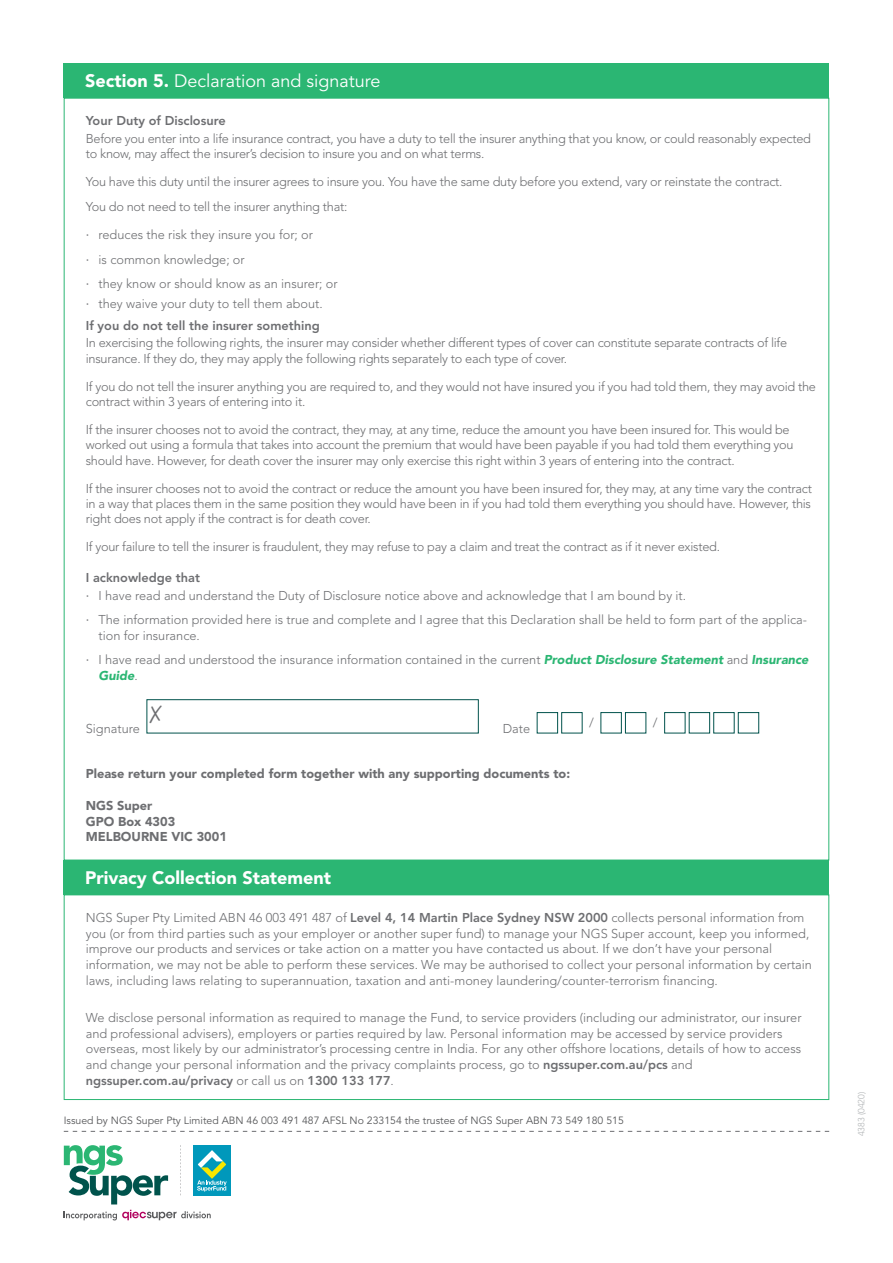
<style>
.page{position:relative;width:893px;height:1263px;background:#fff}
.page>*{position:absolute;margin:0;border:0;box-sizing:border-box;transform-origin:0 0}
.t1{font:18px "Avenir LT Std";color:#fff}
.t2{font:900 18px "Avenir LT Std";color:#fff}
.t3{font:300 12.75px/15.8px "Avenir LT Std";color:#6d6e71}
.t4{font:300 12.75px/15.3px "Avenir LT Std";letter-spacing:-.02em;color:#6d6e71}
.t5{font:900 12.75px/15.8px "Avenir LT Std";color:#6d6e71}
.t6{font:800 12.75px "Avenir LT Std";color:#6d6e71}
.t7{font:10.5px "Avenir LT Std";color:#58595b}
.t8{font:300 9px "Avenir LT Std";color:#b1b4b6}
.s1{font-weight:900}
.s2{font-weight:400}
.s3{font-weight:800}
.s4{font-weight:900;font-style:italic;color:#2bb673}
</style>
<div class="page">
<svg style="left:64px;top:1131px;width:765px;height:1px"></svg>
<div style="left:193px;top:1145px;width:38px;height:50px;background:#0098bb"></div>
<svg style="left:64px;top:1145px;width:104px;height:59px"></svg>
<svg style="left:180px;top:1145px;width:1px;height:50px"></svg>
<svg style="left:197px;top:1150px;width:30px;height:41px"></svg>
<svg style="left:64px;top:1210px;width:147px;height:10px"></svg>
<div style="left:147px;top:699px;width:332px;height:34px;border:1px solid #00524c"></div>
<div style="left:537px;top:712px;width:21px;height:21px;border:1px solid #00524c"></div>
<div style="left:561px;top:712px;width:21px;height:21px;border:1px solid #00524c"></div>
<div style="left:600px;top:712px;width:22px;height:21px;border:1px solid #00524c"></div>
<div style="left:625px;top:712px;width:21px;height:21px;border:1px solid #00524c"></div>
<div style="left:664px;top:712px;width:21px;height:21px;border:1px solid #00524c"></div>
<div style="left:689px;top:712px;width:21px;height:21px;border:1px solid #00524c"></div>
<div style="left:713px;top:712px;width:22px;height:21px;border:1px solid #00524c"></div>
<div style="left:738px;top:712px;width:21px;height:21px;border:1px solid #00524c"></div>
<div style="left:64px;top:64px;width:765px;height:34px;background:#2bb673"></div>
<div style="left:64px;top:894px;width:765px;height:206px;border:1px solid #2bb673"></div>
<div style="left:64px;top:860px;width:765px;height:34px;background:#2bb673"></div>
<h1 class="t1" style="left:85px;top:71px;width:297px"><span class="s1">Section 5.</span> Declaration and signature</h1>
<p class="t6" style="left:86px;top:113px;width:141px">Your Duty of Disclosure</p>
<p class="t4" style="left:86px;top:131px;width:727px">Before you enter into a life insurance contract, you have a duty to tell the insurer anything that you know, or could reasonably expected to know, may affect the insurer’s decision to insure you and on what terms.</p>
<p class="t4" style="left:86px;top:169px;width:698px;line-height:24.8px">You have this duty until the insurer agrees to insure you. You have the same duty before you extend, vary or reinstate the contract.<br>You do not need to tell the insurer anything that:</p>
<p class="t3" style="left:86px;top:223px;width:253px;line-height:24.3px"><span class="s2">·</span> reduces the risk they insure you for; or<br><span class="s2">·</span> is common knowledge; or<br><span class="s2">·</span> they know or should know as an insurer; or</p>
<p class="t3" style="left:86px;top:292px;width:238px;line-height:22.2px"><span class="s2">·</span> they waive your duty to tell them about.<br><span class="s3">If you do not tell the insurer something</span></p>
<p class="t4" style="left:86px;top:335px;width:703px">In exercising the following rights, the insurer may consider whether different types of cover can constitute separate contracts of life insurance. If they do, they may apply the following rights separately to each type of cover.</p>
<p class="t4" style="left:86px;top:379px;width:732px">If you do not tell the insurer anything you are required to, and they would not have insured you if you had told them, they may avoid the contract within 3 years of entering into it.</p>
<p class="t4" style="left:86px;top:422px;width:709px">If the insurer chooses not to avoid the contract, they may, at any time, reduce the amount you have been insured for. This would be worked out using a formula that takes into account the premium that would have been payable if you had told them everything you should have. However, for death cover the insurer may only exercise this right within 3 years of entering into the contract.</p>
<p class="t3" style="left:86px;top:481px;width:728px;line-height:15.3px;text-align:justify">If the insurer chooses not to avoid the contract or reduce the amount you have been insured for, they may, at any time vary the contract in a way that places them in the same position they would have been in if you had told them everything you should have. However, this right does not apply if the contract is for death cover.</p>
<p class="t4" style="left:86px;top:539px;width:636px">If your failure to tell the insurer is fraudulent, they may refuse to pay a claim and treat the contract as if it never existed.</p>
<p class="t3" style="left:86px;top:569px;width:602px;line-height:17.9px"><span class="s3">I acknowledge that<br></span><span class="s2">·</span> I have read and understand the Duty of Disclosure notice above and acknowledge that I am bound by it.</p>
<p class="t3" style="left:99px;top:612px;width:710px;text-indent:-13px"><span class="s2">·</span> The information provided here is true and complete and I agree that this Declaration shall be held to form part of the applica&shy;tion for insurance.</p>
<p class="t3" style="left:99px;top:652px;width:712px;text-indent:-13px"><span class="s2">·</span> I have read and understood the insurance information contained in the current <span class="s4">Product Disclosure Statement</span> and <span class="s4">Insurance<br>Guide</span>.</p>
<p class="t3" style="left:86px;top:721px;width:56px">Signature</p>
<p class="t3" style="left:503px;top:721px;width:29px">Date</p>
<p class="t5" style="left:86px;top:766px;width:486px">Please return your completed form together with any supporting documents to:</p>
<p class="t5" style="left:86px;top:798px;width:143px">NGS Super<br>GPO Box 4303<br>MELBOURNE VIC 3001</p>
<h1 class="t2" style="left:85px;top:867px;width:247px">Privacy Collection Statement</h1>
<p class="t3" style="left:589px;top:715px;width:6px">/</p>
<p class="t3" style="left:653px;top:715px;width:6px">/</p>
<p class="t3" style="left:86px;top:910px;width:728px">NGS Super Pty Limited ABN 46 003 491 487 of <span class="s3">Level 4, 14 Martin Place Sydney NSW 2000</span> collects personal information from you (or from third parties such as your employer or another super fund) to manage your NGS Super account, keep you informed, improve our products and services or take action on a matter you have contacted us about. If we don’t have your personal information, we may not be able to perform these services. We may be authorised to collect your personal information by certain laws, including laws relating to superannuation, taxation and anti-money laundering/counter-terrorism financing.</p>
<p class="t3" style="left:86px;top:1010px;width:717px">We disclose personal information as required to manage the Fund, to service providers (including our administrator, our insurer and professional advisers), employers or parties required by law. Personal information may be accessed by service providers overseas, most likely by our administrator’s processing centre in India. For any other offshore locations, details of how to access and change your personal information and the privacy complaints process, go to <span class="s3">ngssuper.com.au/pcs</span> and <span class="s3">ngssuper.com.au/privacy</span> or call us on <span class="s3">1300 133 177</span>.</p>
<p class="t7" style="left:64px;top:1115px;width:562px">Issued by NGS Super Pty Limited ABN 46 003 491 487 AFSL No 233154 the trustee of NGS Super ABN 73 549 180 515</p>
<p class="t8" style="left:856px;top:1136px;width:46px;rotate:-90deg">4383 (0420)</p>
</div>
